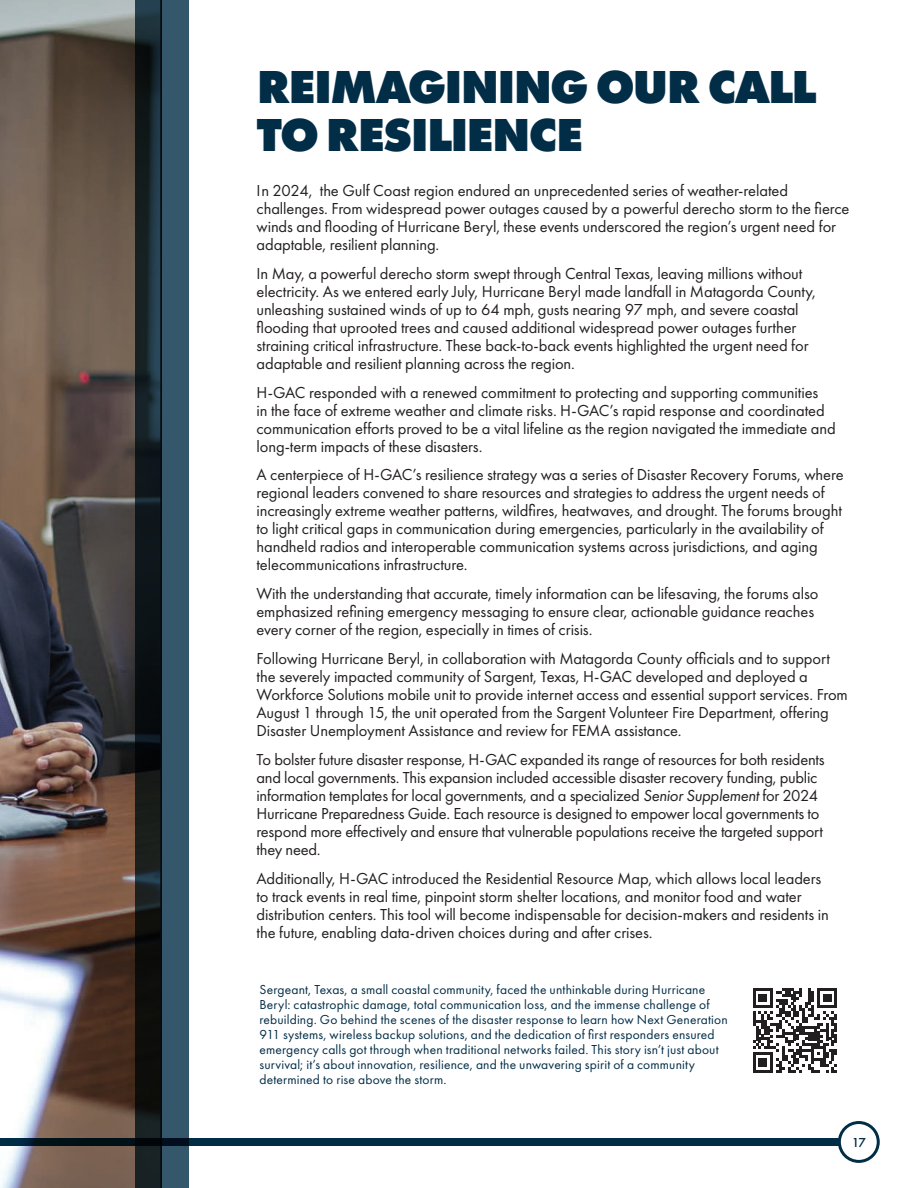
<style>
.page{position:relative;width:918px;height:1188px;background:#fff}
.page>*{position:absolute;margin:0;border:0;box-sizing:border-box;transform-origin:0 0}
.t1{font:800 48px/48px "Futura PT";letter-spacing:-.04em;color:#022d47}
.Normal_drop_cap{font:16.5px/18px "Futura PT";letter-spacing:-.005em;color:#231f20}
.Photo_captions{font:13.5px/15px "Futura PT";letter-spacing:.01em;color:#022d47}
.t2{font:500 13.5px "Futura PT";color:#022d47}
.s1{font-style:italic}
</style>
<div class="page">
<div style="left:0;top:1139px;width:849px;height:7px;background:#022d47"></div>
<div style="left:839px;top:1123px;width:39px;height:38px;background:#fff;border-radius:50%"></div>
<div style="left:838px;top:1121px;width:42px;height:42px;border:3px solid #022d47;border-radius:50%"></div>
<img style="left:0;top:0;width:135px;height:1188px">
<svg style="left:135px;top:0;width:54px;height:1188px;background:#223743"></svg>
<svg style="left:753px;top:988px;width:84px;height:84px"></svg>
<p class="t1" style="left:257px;top:62px;width:561px">REIMAGINING OUR CALL<br>TO RESILIENCE</p>
<p class="Normal_drop_cap" style="left:256px;top:181px;width:595px">In 2024, the Gulf Coast region endured an unprecedented series of weather-related challenges. From widespread power outages caused by a powerful derecho storm to the fierce winds and flooding of Hurricane Beryl, these events underscored the region’s urgent need for adaptable, resilient planning.</p>
<p class="Normal_drop_cap" style="left:256px;top:264px;width:561px">In May, a powerful derecho storm swept through Central Texas, leaving millions without electricity. As we entered early July, Hurricane Beryl made landfall in Matagorda County, unleashing sustained winds of up to 64 mph, gusts nearing 97 mph, and severe coastal flooding that uprooted trees and caused additional widespread power outages further straining critical infrastructure. These back-to-back events highlighted the urgent need for adaptable and resilient planning across the region.</p>
<p class="Normal_drop_cap" style="left:256px;top:383px;width:581px">H-GAC responded with a renewed commitment to protecting and supporting communities<br>in the face of extreme weather and climate risks. H-GAC’s rapid response and coordinated communication efforts proved to be a vital lifeline as the region navigated the immediate and long-term impacts of these disasters.</p>
<p class="Normal_drop_cap" style="left:256px;top:466px;width:589px">A centerpiece of H-GAC’s resilience strategy was a series of Disaster Recovery Forums, where regional leaders convened to share resources and strategies to address the urgent needs of increasingly extreme weather patterns, wildfires, heatwaves, and drought. The forums brought to light critical gaps in communication during emergencies, particularly in the availability of handheld radios and interoperable communication systems across jurisdictions, and aging telecommunications infrastructure.</p>
<p class="Normal_drop_cap" style="left:256px;top:585px;width:564px">With the understanding that accurate, timely information can be lifesaving, the forums also emphasized refining emergency messaging to ensure clear, actionable guidance reaches every corner of the region, especially in times of crisis.</p>
<p class="Normal_drop_cap" style="left:256px;top:649px;width:593px">Following Hurricane Beryl, in collaboration with Matagorda County officials and to support the severely impacted community of Sargent, Texas, H-GAC developed and deployed a Workforce Solutions mobile unit to provide internet access and essential support services. From August 1 through 15, the unit operated from the Sargent Volunteer Fire Department, offering Disaster Unemployment Assistance and review for FEMA assistance.</p>
<p class="Normal_drop_cap" style="left:256px;top:750px;width:570px">To bolster future disaster response, H-GAC expanded its range of resources for both residents and local governments. This expansion included accessible disaster recovery funding, public information templates for local governments, and a specialized <span class="s1">Senior Supplement</span> for 2024<br>Hurricane Preparedness Guide. Each resource is designed to empower local governments to respond more effectively and ensure that vulnerable populations receive the targeted support they need.</p>
<p class="Normal_drop_cap" style="left:256px;top:869px;width:574px">Additionally, H-GAC introduced the Residential Resource Map, which allows local leaders to track events in real time, pinpoint storm shelter locations, and monitor food and water distribution centers. This tool will become indispensable for decision-makers and residents in the future, enabling data-driven choices during and after crises.</p>
<p class="Photo_captions" style="left:260px;top:982px;width:470px">Sergeant, Texas, a small coastal community, faced the unthinkable during Hurricane Beryl: catastrophic damage, total communication loss, and the immense challenge of rebuilding. Go behind the scenes of the disaster response to learn how Next Generation 911 systems, wireless backup solutions, and the dedication of first responders ensured emergency calls got through when traditional networks failed. This story isn’t just about survival; it’s about innovation, resilience, and the unwavering spirit of a community determined to rise above the storm.</p>
<p class="t2" style="left:852px;top:1134px;width:16px">17</p>
</div>
